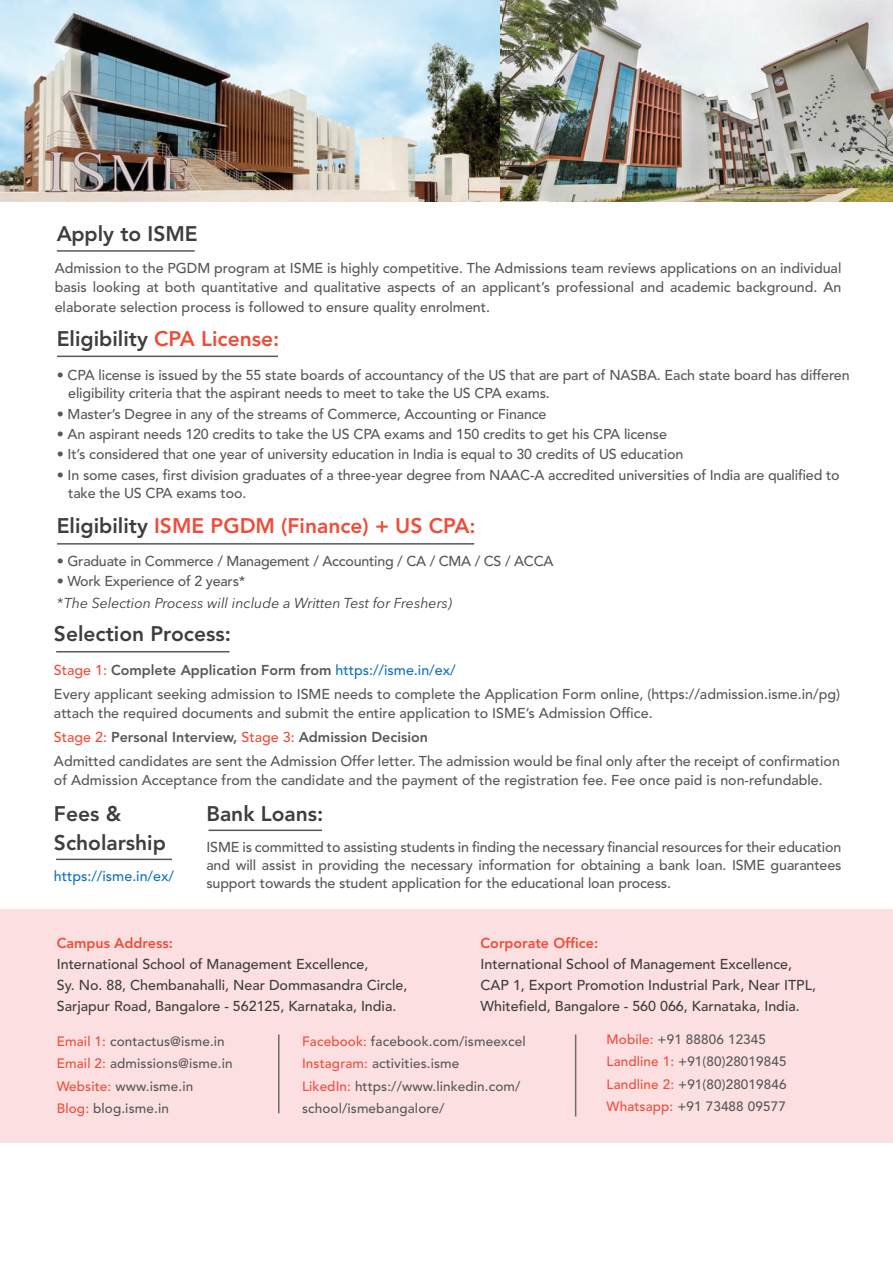
<style>
.page{position:relative;width:893px;height:1263px;background:#fff}
.page>*{position:absolute;margin:0;border:0;box-sizing:border-box;transform-origin:0 0}
.t1{font:800 21px/28.5px "Avenir";color:#3e3e3f}
.t2{font:800 21px "Avenir";color:#ef4d3a}
.t3{font:500 14.25px/19.5px "Avenir LT Std";letter-spacing:-.01em;color:#57585a}
.t4{font:500 14.25px/21px "Avenir LT Std";color:#3e3e3f}
.t5{font:800 14.25px "Avenir";color:#57585a}
.t6{font:italic 14.25px "Avenir Next LT Pro";color:#3e3e3f}
.t7{font:800 14.25px "Avenir";color:#ef4d3a}
.t8{font:500 14.25px "Avenir LT Std";color:#1074bc}
.t9{font:500 13.5px/22.5px "Avenir LT Std";letter-spacing:.01em;color:#57585a}
.s1{color:#ef4d3a}
.s2{color:#3e3e3f}
.s3{font-family:"Avenir LT Std";font-weight:500;color:#ef4d3a}
.s4{font-family:"Avenir LT Std";font-weight:500;color:#1074bc}
</style>
<div class="page">
<img style="left:0;top:0;width:893px;height:201px">
<hr style="left:57px;top:250px;width:138px;height:2px;background:#57585a">
<hr style="left:56px;top:859px;width:116px;height:1px;background:#57585a">
<hr style="left:57px;top:356px;width:221px;height:1px;background:#57585a">
<hr style="left:209px;top:829px;width:113px;height:2px;background:#57585a">
<hr style="left:56px;top:651px;width:173px;height:1px;background:#57585a">
<div style="left:0;top:910px;width:893px;height:233px;background:#fce0e1"></div>
<hr style="left:278px;top:1034px;width:2px;height:79px;background:#6c6d70">
<hr style="left:575px;top:1034px;width:1px;height:82px;background:#6c6d70">
<hr style="left:57px;top:543px;width:417px;height:2px;background:#57585a">
<h1 class="t1" style="left:57px;top:220px;width:142px">Apply to ISME</h1>
<p class="t3" style="left:55px;top:258px;width:788px;text-align:justify">Admission to the PGDM program at ISME is highly competitive. The Admissions team reviews applications on an individual basis looking at both quantitative and qualitative aspects of an applicant’s professional and academic background. An elaborate selection process is followed to ensure quality enrolment.</p>
<h1 class="t1" style="left:57px;top:325px;width:224px">Eligibility <span class="s1">CPA License:</span></h1>
<p class="t3" style="left:68px;top:366px;width:783px;line-height:18px;text-indent:-11px">• CPA license is issued by the 55 state boards of accountancy of the US that are part of NASBA. Each state board has differen eligibility criteria that the aspirant needs to meet to take the US CPA exams.</p>
<p class="t3" style="left:57px;top:404px;width:491px">• Master’s Degree in any of the streams of Commerce, Accounting or Finance</p>
<p class="t3" style="left:57px;top:425px;width:612px">• An aspirant needs 120 credits to take the US CPA exams and 150 credits to get his CPA license</p>
<p class="t3" style="left:57px;top:445px;width:628px">• It’s considered that one year of university education in India is equal to 30 credits of US education</p>
<p class="t3" style="left:68px;top:466px;width:773px;line-height:18px;text-indent:-11px">• In some cases, first division graduates of a three-year degree from NAAC-A accredited universities of India are qualified to take the US CPA exams too.</p>
<h1 class="t2" style="left:57px;top:511px;width:420px"><span class="s2">Eligibility</span> ISME PGDM (Finance) + US CPA:</h1>
<p class="t3" style="left:57px;top:552px;width:498px">• Graduate in Commerce / Management / Accounting / CA / CMA / CS / ACCA</p>
<p class="t3" style="left:57px;top:571px;width:190px">• Work Experience of 2 years*</p>
<p class="t6" style="left:57px;top:595px;width:397px">*The Selection Process will include a Written Test for Freshers)</p>
<h1 class="t1" style="left:54px;top:621px;width:178px">Selection Process:</h1>
<p class="t5" style="left:54px;top:660px;width:403px"><span class="s3">Stage 1:</span> Complete Application Form from <span class="s4">https://isme.in/ex/</span></p>
<p class="t3" style="left:54px;top:684px;width:788px">Every applicant seeking admission to ISME needs to complete the Application Form online, (https://admission.isme.in/pg) attach the required documents and submit the entire application to ISME’s Admission Office.</p>
<p class="t5" style="left:54px;top:727px;width:375px"><span class="s3">Stage 2:</span> Personal Interview, <span class="s3">Stage 3:</span> Admission Decision</p>
<p class="t3" style="left:54px;top:751px;width:787px">Admitted candidates are sent the Admission Offer letter. The admission would be final only after the receipt of confirmation of Admission Acceptance from the candidate and the payment of the registration fee. Fee once paid is non-refundable.</p>
<h1 class="t1" style="left:54px;top:801px;width:114px">Fees &amp;<br>Scholarship</h1>
<p class="t8" style="left:54px;top:868px;width:122px">https://isme.in/ex/</p>
<h1 class="t1" style="left:206px;top:801px;width:119px">Bank Loans:</h1>
<p class="t3" style="left:206px;top:838px;width:636px;line-height:18px;text-align:justify">ISME is committed to assisting students in finding the necessary financial resources for their education and will assist in providing the necessary information for obtaining a bank loan. ISME guarantees support towards the student application for the educational loan process.</p>
<p class="t7" style="left:57px;top:932px;width:118px">Campus Address:</p>
<p class="t4" style="left:57px;top:953px;width:352px">International School of Management Excellence,<br>Sy. No. 88, Chembanahalli, Near Dommasandra Circle,<br>Sarjapur Road, Bangalore - 562125, Karnataka, India.</p>
<p class="t7" style="left:481px;top:932px;width:119px">Corporate Office:</p>
<p class="t4" style="left:481px;top:953px;width:337px">International School of Management Excellence,<br>CAP 1, Export Promotion Industrial Park, Near ITPL,<br>Whitefield, Bangalore - 560 066, Karnataka, India.</p>
<p class="t9" style="left:57px;top:1030px;width:177px"><span class="s1">Email 1:</span> contactus@isme.in<br><span class="s1">Email 2:</span> admissions@isme.in<br><span class="s1">Website:</span> www.isme.in<br><span class="s1">Blog:</span> blog.isme.in</p>
<p class="t9" style="left:607px;top:1028px;width:182px"><span class="s1">Mobile:</span> +91 88806 12345<br><span class="s1">Landline 1:</span> +91(80)28019845<br><span class="s1">Landline 2:</span> +91(80)28019846<br><span class="s1">Whatsapp:</span> +91 73488 09577</p>
<p class="t9" style="left:302px;top:1030px;width:225px"><span class="s1">Facebook:</span> facebook.com/ismeexcel<br><span class="s1">Instagram:</span> activities.isme<br><span class="s1">LikedIn:</span> https://www.linkedin.com/ school/ismebangalore/</p>
</div>
